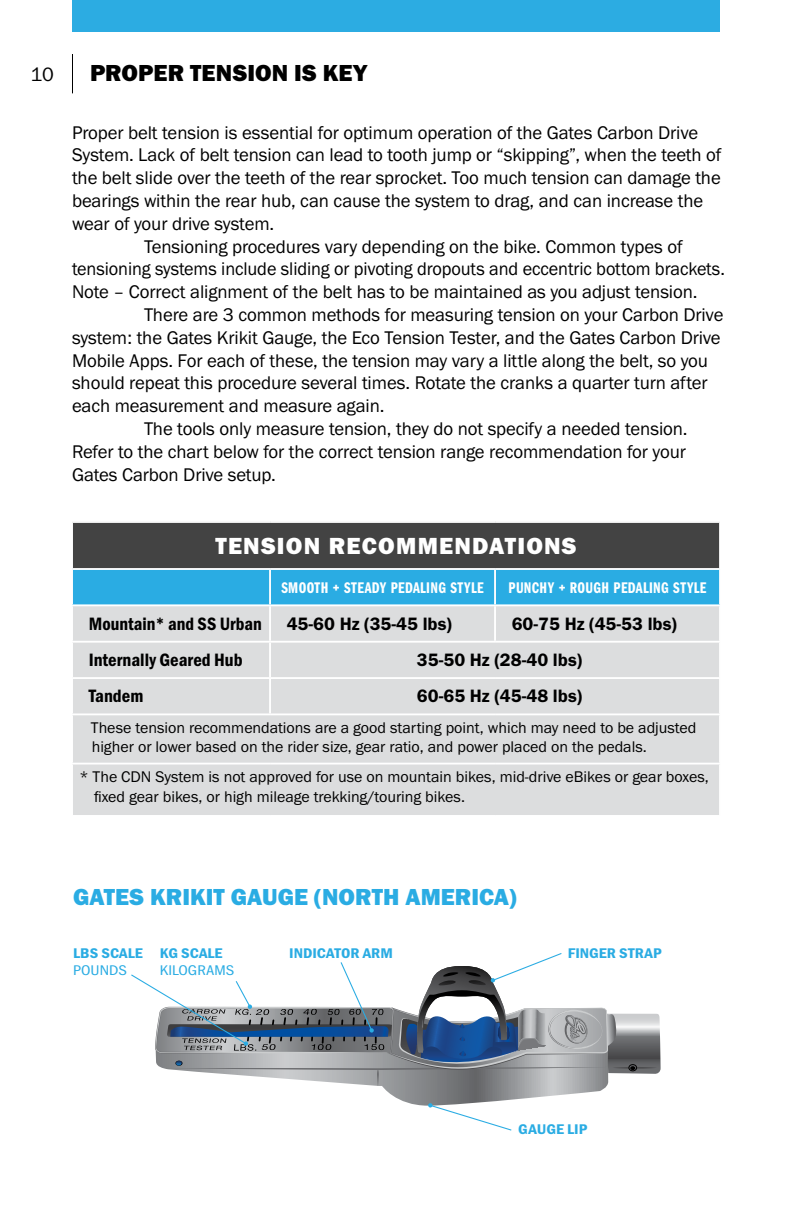
<style>
.page{position:relative;width:792px;height:1224px;background:#fff}
.page>*{position:absolute;margin:0;border:0;box-sizing:border-box;transform-origin:0 0}
.t1{font:24.2px "Franklin Gothic URW Hea";letter-spacing:.05em;color:#fff}
.t2{font:24px "Franklin Gothic URW Hea";color:#2aace3}
.t3{font:24px "Franklin Gothic URW Hea";letter-spacing:.005em;color:#000}
.t4{font:20px "Franklin Gothic URW Boo";color:#000}
.t5{font:19px "Franklin Gothic URW Boo";letter-spacing:-.005em;color:#000}
.t6{font:19px "Franklin Gothic URW Boo";letter-spacing:-.005em;color:#000;scale:.96 1}
.t7{font:18.6px "Franklin Gothic URW Dem";color:#000}
.t8{font:18.6px "Franklin Gothic URW Con Dem";color:#000}
.t9{font:16px/19.2px "Franklin Gothic URW Boo";color:#000}
.t10{font:16px "Franklin Gothic URW Com Dem";letter-spacing:.02em;color:#fff}
.t11{font:14.6px "Franklin Gothic URW Con Dem";color:#2aace3;scale:1.15 1}
.t12{font:14.6px "Franklin Gothic URW Con Boo";color:#2aace3;scale:1.15 1}
</style>
<div class="page">
<div style="left:72px;top:0;width:648px;height:32px;background:#2cace2"></div>
<hr style="left:72px;top:54px;width:1px;height:39px;background:#000">
<div style="left:72px;top:522px;width:648px;height:47px;background:#434343"></div>
<div style="left:73px;top:570px;width:646px;height:34px;background:#2aace3"></div>
<div style="left:73px;top:606px;width:646px;height:209px;background:#dcddde"></div>
<hr style="left:71px;top:521px;width:199px;height:2px;background:#fff">
<hr style="left:71px;top:523px;width:2px;height:45px;background:#fff">
<hr style="left:270px;top:521px;width:225px;height:2px;background:#fff">
<hr style="left:495px;top:521px;width:226px;height:2px;background:#fff">
<hr style="left:719px;top:523px;width:2px;height:45px;background:#fff">
<hr style="left:71px;top:568px;width:199px;height:2px;background:#fff">
<hr style="left:270px;top:568px;width:225px;height:2px;background:#fff">
<hr style="left:269px;top:570px;width:2px;height:34px;background:#fff">
<hr style="left:495px;top:568px;width:226px;height:2px;background:#fff">
<hr style="left:494px;top:570px;width:2px;height:34px;background:#fff">
<hr style="left:269px;top:606px;width:2px;height:35px;background:#fff">
<hr style="left:494px;top:606px;width:2px;height:35px;background:#fff">
<hr style="left:71px;top:641px;width:199px;height:2px;background:#fff">
<hr style="left:270px;top:641px;width:225px;height:2px;background:#fff">
<hr style="left:269px;top:643px;width:2px;height:34px;background:#fff">
<hr style="left:495px;top:641px;width:226px;height:2px;background:#fff">
<hr style="left:71px;top:677px;width:199px;height:2px;background:#fff">
<hr style="left:270px;top:677px;width:225px;height:2px;background:#fff">
<hr style="left:269px;top:679px;width:2px;height:34px;background:#fff">
<hr style="left:495px;top:677px;width:226px;height:2px;background:#fff">
<hr style="left:71px;top:713px;width:199px;height:2px;background:#fff">
<hr style="left:270px;top:713px;width:225px;height:2px;background:#fff">
<hr style="left:495px;top:713px;width:226px;height:2px;background:#fff">
<hr style="left:71px;top:763px;width:199px;height:2px;background:#fff">
<hr style="left:270px;top:763px;width:225px;height:2px;background:#fff">
<hr style="left:495px;top:763px;width:226px;height:2px;background:#fff">
<svg style="left:131px;top:953px;width:530px;height:178px"></svg>
<p class="t4" style="left:31px;top:62px;width:25px">10</p>
<p class="t3" style="left:90px;top:57px;width:279px">PROPER TENSION IS KEY</p>
<p class="t5" style="left:72px;top:121px;width:628px">Proper belt tension is essential for optimum operation of the Gates Carbon Drive</p>
<p class="t5" style="left:72px;top:143px;width:651px">System. Lack of belt tension can lead to tooth jump or “skipping”, when the teeth of</p>
<p class="t5" style="left:72px;top:166px;width:650px">the belt slide over the teeth of the rear sprocket. Too much tension can damage the</p>
<p class="t5" style="left:72px;top:189px;width:633px">bearings within the rear hub, can cause the system to drag, and can increase the</p>
<p class="t5" style="left:72px;top:212px;width:204px">wear of your drive system.</p>
<p class="t5" style="left:144px;top:235px;width:540px">Tensioning procedures vary depending on the bike. Common types of</p>
<p class="t6" style="left:72px;top:257px;width:682px">tensioning systems include sliding or pivoting dropouts and eccentric bottom brackets.</p>
<p class="t5" style="left:72px;top:280px;width:627px">Note – Correct alignment of the belt has to be maintained as you adjust tension.</p>
<p class="t5" style="left:144px;top:303px;width:581px">There are 3 common methods for measuring tension on your Carbon Drive</p>
<p class="t5" style="left:72px;top:326px;width:650px">system: the Gates Krikit Gauge, the Eco Tension Tester, and the Gates Carbon Drive</p>
<p class="t5" style="left:72px;top:349px;width:638px">Mobile Apps. For each of these, the tension may vary a little along the belt, so you</p>
<p class="t5" style="left:72px;top:371px;width:637px">should repeat this procedure several times. Rotate the cranks a quarter turn after</p>
<p class="t5" style="left:72px;top:394px;width:314px">each measurement and measure again.</p>
<p class="t5" style="left:144px;top:417px;width:545px">The tools only measure tension, they do not specify a needed tension.</p>
<p class="t5" style="left:72px;top:440px;width:615px">Refer to the chart below for the correct tension range recommendation for your</p>
<p class="t5" style="left:72px;top:463px;width:205px">Gates Carbon Drive setup.</p>
<p class="t1" style="left:215px;top:530px;width:363px">TENSION RECOMMENDATIONS</p>
<p class="t10" style="left:281px;top:576px;width:204px">SMOOTH + STEADY PEDALING STYLE</p>
<p class="t10" style="left:509px;top:576px;width:199px">PUNCHY + ROUGH PEDALING STYLE</p>
<p class="t8" style="left:89px;top:611px;width:175px">Mountain* and SS Urban</p>
<p class="t7" style="left:287px;top:612px;width:167px">45-60 Hz (35-45 lbs)</p>
<p class="t7" style="left:512px;top:612px;width:167px">60-75 Hz (45-53 lbs)</p>
<p class="t8" style="left:89px;top:647px;width:155px">Internally Geared Hub</p>
<p class="t7" style="left:417px;top:648px;width:167px">35-50 Hz (28-40 lbs)</p>
<p class="t8" style="left:89px;top:684px;width:56px">Tandem</p>
<p class="t7" style="left:417px;top:685px;width:167px">60-65 Hz (45-48 lbs)</p>
<p class="t9" style="left:91px;top:718px;width:607px">These tension recommendations are a good starting point, which may need to be adjusted higher or lower based on the rider size, gear ratio, and power placed on the pedals.</p>
<p class="t9" style="left:94px;top:766px;width:616px;line-height:20px;text-indent:-15px">* The CDN System is not approved for use on mountain bikes, mid-drive eBikes or gear boxes, fixed gear bikes, or high mileage trekking/touring bikes.</p>
<p class="t2" style="left:73px;top:881px;width:445px">GATES KRIKIT GAUGE (NORTH AMERICA)</p>
<p class="t11" style="left:73px;top:943px;width:62px">LBS SCALE</p>
<p class="t12" style="left:73px;top:961px;width:48px">POUNDS</p>
<p class="t11" style="left:160px;top:943px;width:56px">KG SCALE</p>
<p class="t12" style="left:160px;top:961px;width:66px">KILOGRAMS</p>
<p class="t11" style="left:289px;top:943px;width:92px">INDICATOR ARM</p>
<p class="t11" style="left:568px;top:943px;width:83px">FINGER STRAP</p>
<p class="t11" style="left:518px;top:1120px;width:62px">GAUGE LIP</p>
</div>
